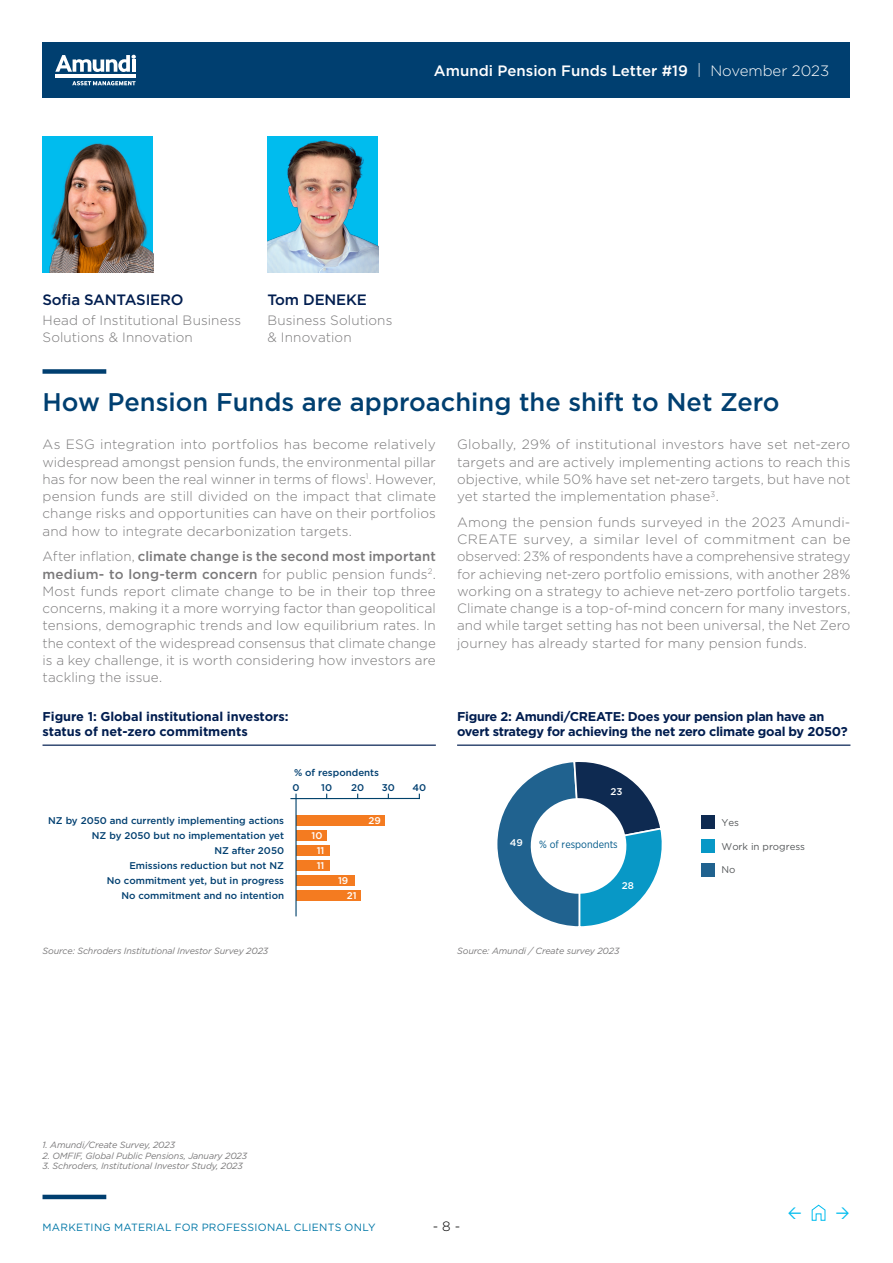
<style>
.page{position:relative;width:893px;height:1263px;background:#fff}
.page>*{position:absolute;margin:0;border:0;box-sizing:border-box;transform-origin:0 0}
.t1{font:500 25.5px "Gotham";color:#003f70}
.t2{font:500 15px "Gotham";color:#fff}
.t3{font:500 15px "Gotham";letter-spacing:-.01em;color:#001d4f}
.t4{font:300 13.5px/17.2px "Gotham";letter-spacing:.01em;color:#7a797a;text-align:justify}
.t5{font:300 13.5px "Gotham";color:#000}
.t6{font:700 12.75px/15.3px "Gotham";letter-spacing:-.02em;color:#001d4f}
.t7{font:700 12.75px/15.3px "Gotham";color:#001d4f}
.t8{font:10.5px "Gotham";letter-spacing:.025em;color:#0077a7}
.t9{font:10.5px "Gotham Narrow";color:#005989}
.t10{font:500 9.75px/15px "Gotham";color:#003f70;text-align:right}
.t11{font:9.75px "Gotham";color:#55585a}
.t12{font:500 9.75px/15px "Gotham";color:#fff;text-align:center}
.t13{font:italic 9px "Gotham";letter-spacing:-.01em;color:#7a797a}
.s1{font-weight:300}
.s2{font-weight:500}
</style>
<div class="page">
<svg style="left:811px;top:1204px;width:15px;height:17px"></svg>
<div style="left:43px;top:43px;width:807px;height:55px;background:#003f70"></div>
<svg style="left:55px;top:55px;width:81px;height:17px"></svg>
<hr style="left:132px;top:60px;width:4px;height:12px;background:#fff">
<hr style="left:55px;top:75px;width:81px;height:3px;background:#fff">
<svg style="left:72px;top:81px;width:64px;height:5px"></svg>
<hr style="left:43px;top:1195px;width:63px;height:4px;background:#003f70">
<img style="left:43px;top:136px;width:110px;height:136px">
<img style="left:267px;top:136px;width:111px;height:136px">
<div style="left:43px;top:369px;width:63px;height:5px;background:#003f70"></div>
<hr style="left:43px;top:744px;width:393px;height:2px;background:#001d4f">
<hr style="left:457px;top:744px;width:393px;height:2px;background:#001d4f">
<hr style="left:291px;top:798px;width:128px;height:1px;background:#00426b">
<div style="left:296px;top:815px;width:89px;height:11px;background:#f47b20"></div>
<div style="left:296px;top:830px;width:31px;height:11px;background:#f47b20"></div>
<div style="left:296px;top:845px;width:34px;height:11px;background:#f47b20"></div>
<div style="left:296px;top:860px;width:34px;height:11px;background:#f47b20"></div>
<div style="left:296px;top:875px;width:58px;height:11px;background:#f47b20"></div>
<div style="left:296px;top:890px;width:64px;height:11px;background:#f47b20"></div>
<hr style="left:295px;top:799px;width:2px;height:117px;background:#00426b">
<svg style="left:497px;top:762px;width:165px;height:165px"></svg>
<div style="left:701px;top:839px;width:14px;height:14px;background:#0898c6"></div>
<div style="left:701px;top:815px;width:14px;height:14px;background:#0e2a51"></div>
<div style="left:701px;top:863px;width:14px;height:13px;background:#20628f"></div>
<p class="t2" style="left:434px;top:61px;width:397px">Amundi Pension Funds Letter #19 <span class="s1">| November 2023</span></p>
<p class="t3" style="left:43px;top:290px;width:143px">Sofia SANTASIERO</p>
<p class="t4" style="left:43px;top:311px;width:200px">Head of Institutional Business<br>Solutions &amp; Innovation</p>
<p class="t3" style="left:267px;top:290px;width:101px">Tom DENEKE</p>
<p class="t4" style="left:267px;top:311px;width:126px">Business Solutions &amp; Innovation</p>
<h1 class="t1" style="left:43px;top:385px;width:739px">How Pension Funds are approaching the shift to Net Zero</h1>
<p class="t4" style="left:43px;top:435px;width:395px">As ESG integration into portfolios has become relatively widespread amongst pension funds, the environmental pillar has for now been the real winner in terms of flows<sup>1</sup>. However, pension funds are still divided on the impact that climate change risks and opportunities can have on their portfolios and how to integrate decarbonization targets.</p>
<p class="t4" style="left:43px;top:547px;width:395px">After inflation, <span class="s2">climate change is the second most important medium- to long-term concern</span> for public pension funds<sup>2</sup>.<br>Most funds report climate change to be in their top three concerns, making it a more worrying factor than geopolitical tensions, demographic trends and low equilibrium rates. In the context of the widespread consensus that climate change is a key challenge, it is worth considering how investors are tackling the issue.</p>
<p class="t4" style="left:457px;top:435px;width:395px">Globally, 29% of institutional investors have set net-zero targets and are actively implementing actions to reach this objective, while 50% have set net-zero targets, but have not yet started the implementation phase<sup>3</sup>.</p>
<p class="t4" style="left:457px;top:513px;width:395px">Among the pension funds surveyed in the 2023 Amundi-CREATE survey, a similar level of commitment can be observed: 23% of respondents have a comprehensive strategy for achieving net-zero portfolio emissions, with another 28% working on a strategy to achieve net-zero portfolio targets.<br>Climate change is a top-of-mind concern for many investors, and while target setting has not been universal, the Net Zero journey has already started for many pension funds.</p>
<p class="t7" style="left:43px;top:708px;width:248px">Figure 1: Global institutional investors: status of net-zero commitments</p>
<p class="t6" style="left:457px;top:708px;width:392px">Figure 2: Amundi/CREATE: Does your pension plan have an overt strategy for achieving the net zero climate goal by 2050?</p>
<p class="t10" style="left:48px;top:813px;width:237px">NZ by 2050 and currently implementing actions</p>
<p class="t10" style="left:92px;top:828px;width:194px">NZ by 2050 but no implementation yet<br>NZ after 2050<br>Emissions reduction but not NZ<br>No commitment yet, but in progress<br>No commitment and no intention</p>
<p class="t10" style="left:294px;top:765px;width:87px">% of respondents</p>
<p class="t10" style="left:292px;top:780px;width:9px">0</p>
<p class="t10" style="left:321px;top:780px;width:12px">10</p>
<p class="t10" style="left:351px;top:780px;width:15px">20</p>
<p class="t10" style="left:382px;top:780px;width:15px">30</p>
<p class="t10" style="left:412px;top:780px;width:15px">40</p>
<p class="t12" style="left:368px;top:813px;width:14px">29</p>
<p class="t12" style="left:312px;top:828px;width:14px">10<br>11<br>11</p>
<p class="t12" style="left:347px;top:873px;width:11px;text-align:left;text-indent:-9px">19<br>21</p>
<p class="t12" style="left:510px;top:835px;width:14px">49</p>
<p class="t12" style="left:611px;top:784px;width:14px">23</p>
<p class="t9" style="left:539px;top:838px;width:80px">% of respondents</p>
<p class="t12" style="left:622px;top:878px;width:14px">28</p>
<p class="t13" style="left:43px;top:945px;width:227px">Source: Schroders Institutional Investor Survey 2023</p>
<p class="t13" style="left:457px;top:945px;width:164px">Source: Amundi / Create survey 2023</p>
<p class="t13" style="left:43px;top:1139px;width:134px">1. Amundi/Create Survey, 2023</p>
<p class="t13" style="left:43px;top:1150px;width:206px">2. OMFIF, Global Public Pensions, January 2023</p>
<p class="t13" style="left:43px;top:1160px;width:202px">3. Schroders, Institutional Investor Study, 2023</p>
<p class="t8" style="left:43px;top:1220px;width:335px">MARKETING MATERIAL FOR PROFESSIONAL CLIENTS ONLY</p>
<p class="t5" style="left:433px;top:1218px;width:29px">- 8 -</p>
<p class="t11" style="left:721px;top:816px;width:19px">Yes</p>
<p class="t11" style="left:721px;top:840px;width:85px">Work in progress</p>
<p class="t11" style="left:721px;top:864px;width:16px">No</p>
</div>
